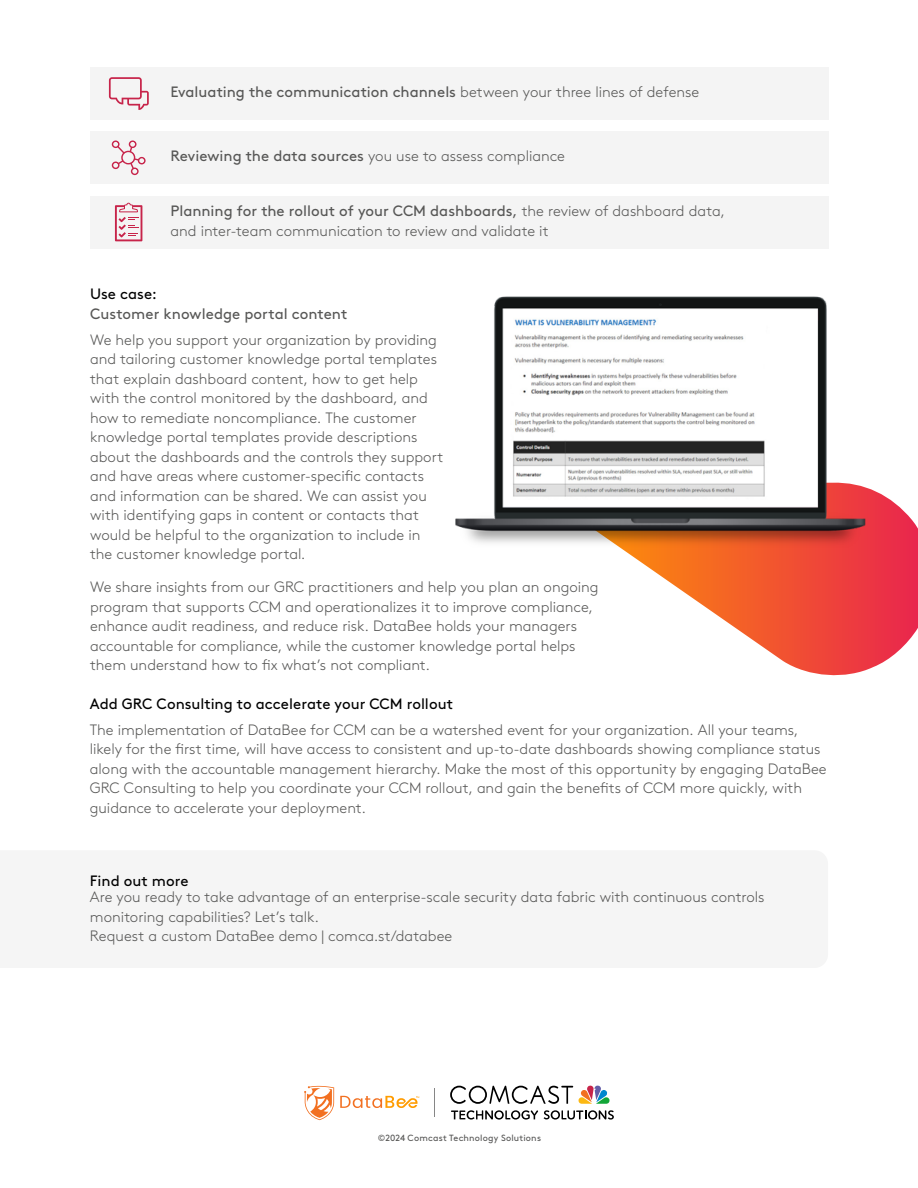
<style>
.page{position:relative;width:918px;height:1188px;background:#fff}
.page>*{position:absolute;margin:0;border:0;box-sizing:border-box;transform-origin:0 0}
.Body_Copy_Normal{font:300 15px/19.5px "Brown Std";color:#575756}
.Body_Copy_Normal-2{font:15px "Brown Std";color:#575756}
.Body_Copy_H1{font:15px "Brown Std Regular Alt";color:#000}
.Body_Copy_H1-2{font:15px/19.5px "Brown Std Regular Alt";color:#575756}
.Chart_legend_copy{font:9px "Brown Std Regular Alt";letter-spacing:.02em;color:#575756}
.s1{font-weight:300}
.s2{font-weight:400}
.s3{color:#000}
</style>
<div class="page">
<div style="left:90px;top:68px;width:738px;height:52px;background:#f4f4f4"></div>
<div style="left:90px;top:132px;width:738px;height:52px;background:#f4f4f4"></div>
<div style="left:90px;top:196px;width:738px;height:52px;background:#f4f4f4"></div>
<svg style="left:450px;top:1085px;width:160px;height:19px"></svg>
<svg style="left:544px;top:1110px;width:70px;height:10px"></svg>
<svg style="left:451px;top:1110px;width:87px;height:10px"></svg>
<svg style="left:434px;top:1088px;width:1px;height:29px"></svg>
<svg style="left:304px;top:1086px;width:30px;height:34px"></svg>
<svg style="left:340px;top:1096px;width:79px;height:12px"></svg>
<svg style="left:109px;top:77px;width:40px;height:33px"></svg>
<svg style="left:112px;top:140px;width:34px;height:35px"></svg>
<svg style="left:115px;top:203px;width:27px;height:38px"></svg>
<svg style="left:619px;top:490px;width:299px;height:186px"></svg>
<img style="left:455px;top:296px;width:418px;height:251px">
<p class="Body_Copy_Normal-2" style="left:171px;top:83px;width:530px">Evaluating the communication channels <span class="s1">between your three lines of defense</span></p>
<p class="Body_Copy_Normal" style="left:171px;top:146px;width:396px"><span class="s2">Reviewing the data sources</span> you use to assess compliance</p>
<p class="Body_Copy_Normal" style="left:171px;top:202px;width:556px"><span class="s2">Planning for the rollout of your CCM dashboards,</span> the review of dashboard data, and inter-team communication to review and validate it</p>
<p class="Body_Copy_H1-2" style="left:90px;top:284px;width:259px"><span class="s3">Use case:<br></span>Customer knowledge portal content</p>
<p class="Body_Copy_Normal" style="left:90px;top:330px;width:355px">We help you support your organization by providing and tailoring customer knowledge portal templates that explain dashboard content, how to get help with the control monitored by the dashboard, and how to remediate noncompliance. The customer knowledge portal templates provide descriptions about the dashboards and the controls they support and have areas where customer-specific contacts and information can be shared. We can assist you with identifying gaps in content or contacts that would be helpful to the organization to include in the customer knowledge portal.</p>
<p class="Body_Copy_Normal" style="left:90px;top:577px;width:510px">We share insights from our GRC practitioners and help you plan an ongoing program that supports CCM and operationalizes it to improve compliance, enhance audit readiness, and reduce risk. DataBee holds your managers accountable for compliance, while the customer knowledge portal helps them understand how to fix what’s not compliant.</p>
<p class="Body_Copy_H1" style="left:90px;top:695px;width:365px">Add GRC Consulting to accelerate your CCM rollout</p>
<p class="Body_Copy_Normal" style="left:90px;top:720px;width:738px">The implementation of DataBee for CCM can be a watershed event for your organization. All your teams, likely for the first time, will have access to consistent and up-to-date dashboards showing compliance status along with the accountable management hierarchy. Make the most of this opportunity by engaging DataBee GRC Consulting to help you coordinate your CCM rollout, and gain the benefits of CCM more quickly, with guidance to accelerate your deployment.</p>
<p class="Body_Copy_H1" style="left:90px;top:872px;width:100px">Find out more</p>
<p class="Body_Copy_Normal" style="left:90px;top:888px;width:676px">Are you ready to take advantage of an enterprise-scale security data fabric with continuous controls monitoring capabilities? Let’s talk.<br>Request a custom DataBee demo | comca.st/databee</p>
<p class="Chart_legend_copy" style="left:378px;top:1133px;width:165px">©2024 Comcast Technology Solutions</p>
</div>
